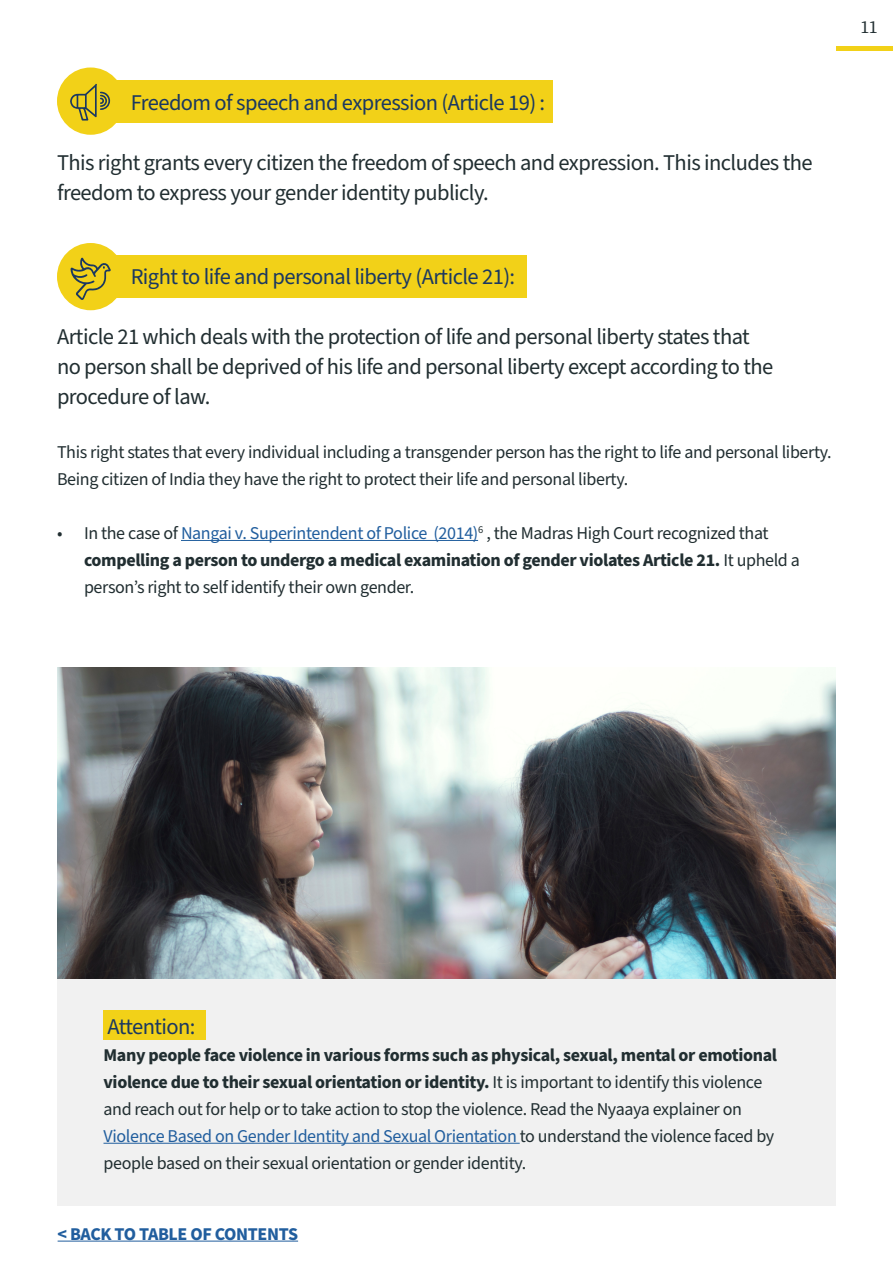
<style>
.page{position:relative;width:893px;height:1263px;background:#fff}
.page>*{position:absolute;margin:0;border:0;box-sizing:border-box;transform-origin:0 0}
.t1{font:22.5px/30px "Source Sans Pro";letter-spacing:-.025em;color:#212e31}
.t2{font:22.5px "Source Sans Pro";letter-spacing:-.025em;color:#1b3860}
.t3{font:18px/27px "Source Sans Pro";letter-spacing:-.02em;color:#212e31}
.t4{font:700 18px "Source Sans Pro";letter-spacing:-.02em;color:#215e9e}
.t5{font:18px "Source Serif Pro";color:#212e31}
.s1{color:#215e9e}
.s2{font-weight:700}
</style>
<div class="page">
<div style="left:836px;top:46px;width:57px;height:5px;background:#f2d118"></div>
<hr style="left:58px;top:1240px;width:240px;height:1px;background:#215e9e">
<div style="left:100px;top:80px;width:453px;height:43px;background:#f2d118"></div>
<div style="left:57px;top:68px;width:67px;height:67px;background:#f2d118;border-radius:50%"></div>
<svg style="left:70px;top:84px;width:40px;height:37px"></svg>
<div style="left:100px;top:255px;width:426px;height:43px;background:#f2d118"></div>
<div style="left:57px;top:243px;width:67px;height:67px;background:#f2d118;border-radius:50%"></div>
<svg style="left:70px;top:258px;width:41px;height:42px"></svg>
<div style="left:57px;top:978px;width:779px;height:228px;background:#f1f1f1"></div>
<div style="left:103px;top:1011px;width:103px;height:29px;background:#f2d118"></div>
<hr style="left:103px;top:1143px;width:417px;height:1px;background:#215e9e">
<img style="left:57px;top:667px;width:779px;height:311px">
<hr style="left:181px;top:540px;width:297px;height:1px;background:#215e9e">
<p class="t2" style="left:131px;top:88px;width:416px">Freedom of speech and expression (Article 19) :</p>
<p class="t1" style="left:57px;top:148px;width:757px">This right grants every citizen the freedom of speech and expression. This includes the freedom to express your gender identity publicly.</p>
<p class="t2" style="left:131px;top:262px;width:386px">Right to life and personal liberty (Article 21):</p>
<p class="t1" style="left:57px;top:322px;width:718px">Article 21 which deals with the protection of life and personal liberty states that no person shall be deprived of his life and personal liberty except according to the procedure of law.</p>
<p class="t3" style="left:57px;top:439px;width:776px">This right states that every individual including a transgender person has the right to life and personal liberty.<br>Being citizen of India they have the right to protect their life and personal liberty.</p>
<p class="t3" style="left:84px;top:520px;width:717px;text-indent:-27px">• In the case of <span class="s1">Nangai v. Superintendent of Police (2014)</span><sup>6</sup> , the Madras High Court recognized that <span class="s2">compelling a person to undergo a medical examination of gender violates Article 21.</span> It upheld a person’s right to self identify their own gender.</p>
<p class="t5" style="left:860px;top:15px;width:19px">11</p>
<p class="t2" style="left:107px;top:1011px;width:90px">Attention:</p>
<p class="t3" style="left:103px;top:1042px;width:675px"><span class="s2">Many people face violence in various forms such as physical, sexual, mental or emotional violence due to their sexual orientation or identity.</span> It is important to identify this violence and reach out for help or to take action to stop the violence. Read the Nyaaya explainer on <span class="s1">Violence Based on Gender Identity and Sexual Orientation</span> to understand the violence faced by people based on their sexual orientation or gender identity.</p>
<p class="t4" style="left:58px;top:1221px;width:242px">&lt; BACK TO TABLE OF CONTENTS</p>
</div>
